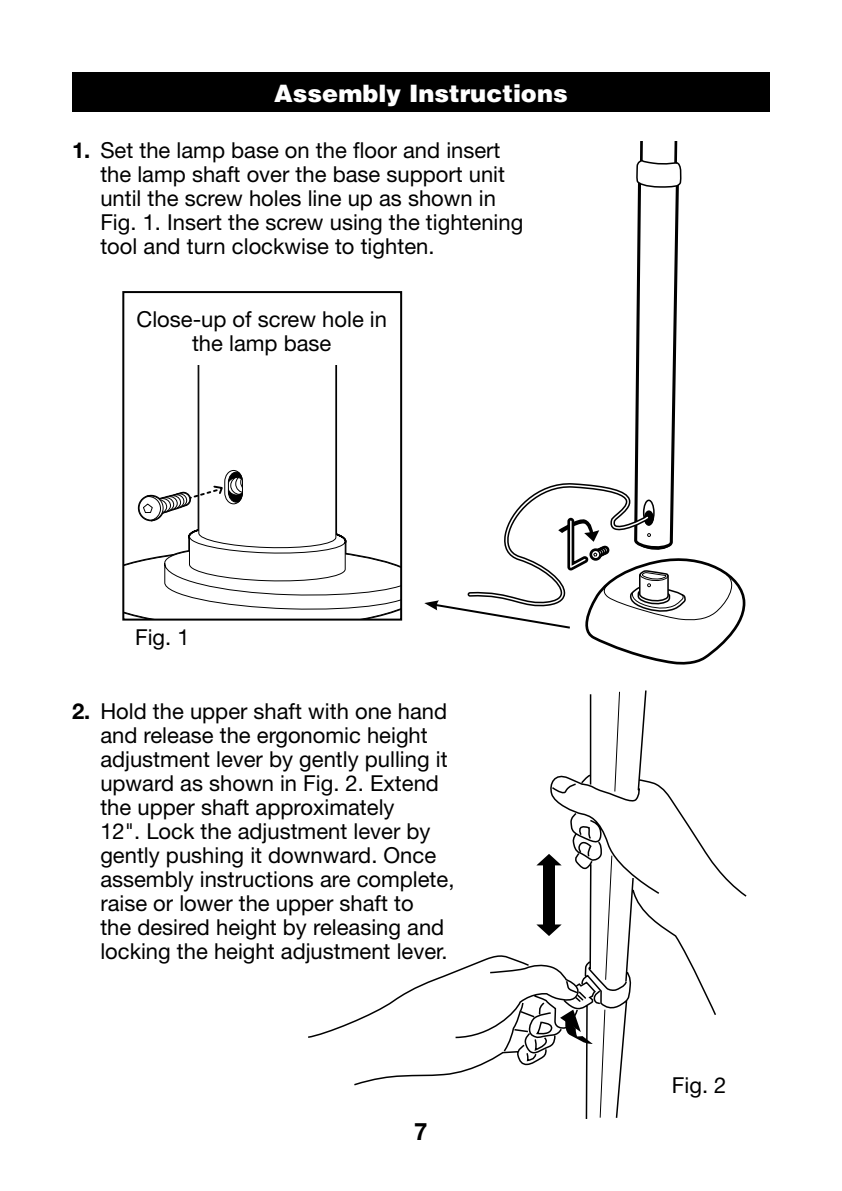
<style>
.page{position:relative;width:842px;height:1191px;background:#fff}
.page>*{position:absolute;margin:0;border:0;box-sizing:border-box;transform-origin:0 0}
.t1{font:900 24px "Helvetica";color:#fff}
.t2{font:700 24px "Helvetica Neue LT Std";color:#000}
.t3{font:22px/24px "Helvetica Neue LT Std";color:#000}
.s1{font-weight:700}
</style>
<div class="page">
<svg style="left:550px;top:690px;width:196px;height:429px"></svg>
<svg style="left:599px;top:691px;width:21px;height:427px"></svg>
<div style="left:543px;top:865px;width:11px;height:59px;background:#000"></div>
<svg style="left:537px;top:854px;width:25px;height:11px"></svg>
<svg style="left:536px;top:924px;width:26px;height:12px"></svg>
<svg style="left:308px;top:953px;width:285px;height:133px"></svg>
<div style="left:72px;top:72px;width:698px;height:40px;background:#000"></div>
<svg style="left:125px;top:365px;width:274px;height:252px"></svg>
<div style="left:122px;top:291px;width:280px;height:329px;border:2px solid #000"></div>
<svg style="left:424px;top:142px;width:322px;height:523px"></svg>
<p class="t1" style="left:274px;top:77px;width:295px">Assembly Instructions</p>
<p class="t3" style="left:100px;top:137px;width:424px;text-indent:-28px"><span class="s1">1.</span> Set the lamp base on the floor and insert the lamp shaft over the base support unit until the screw holes line up as shown in Fig. 1. Insert the screw using the tightening tool and turn clockwise to tighten.</p>
<p class="t3" style="left:136px;top:307px;width:252px;text-align:center">Close-up of screw hole in the lamp base</p>
<p class="t3" style="left:135px;top:625px;width:56px">Fig. 1</p>
<p class="t3" style="left:100px;top:699px;width:356px;text-indent:-28px"><span class="s1">2.</span> Hold the upper shaft with one hand and release the ergonomic height adjustment lever by gently pulling it upward as shown in Fig. 2. Extend the upper shaft approximately<br>12". Lock the adjustment lever by gently pushing it downward. Once assembly instructions are complete, raise or lower the upper shaft to<br>the desired height by releasing and locking the height adjustment lever.</p>
<p class="t2" style="left:414px;top:1116px;width:15px">7</p>
<p class="t3" style="left:672px;top:1073px;width:56px">Fig. 2</p>
</div>
